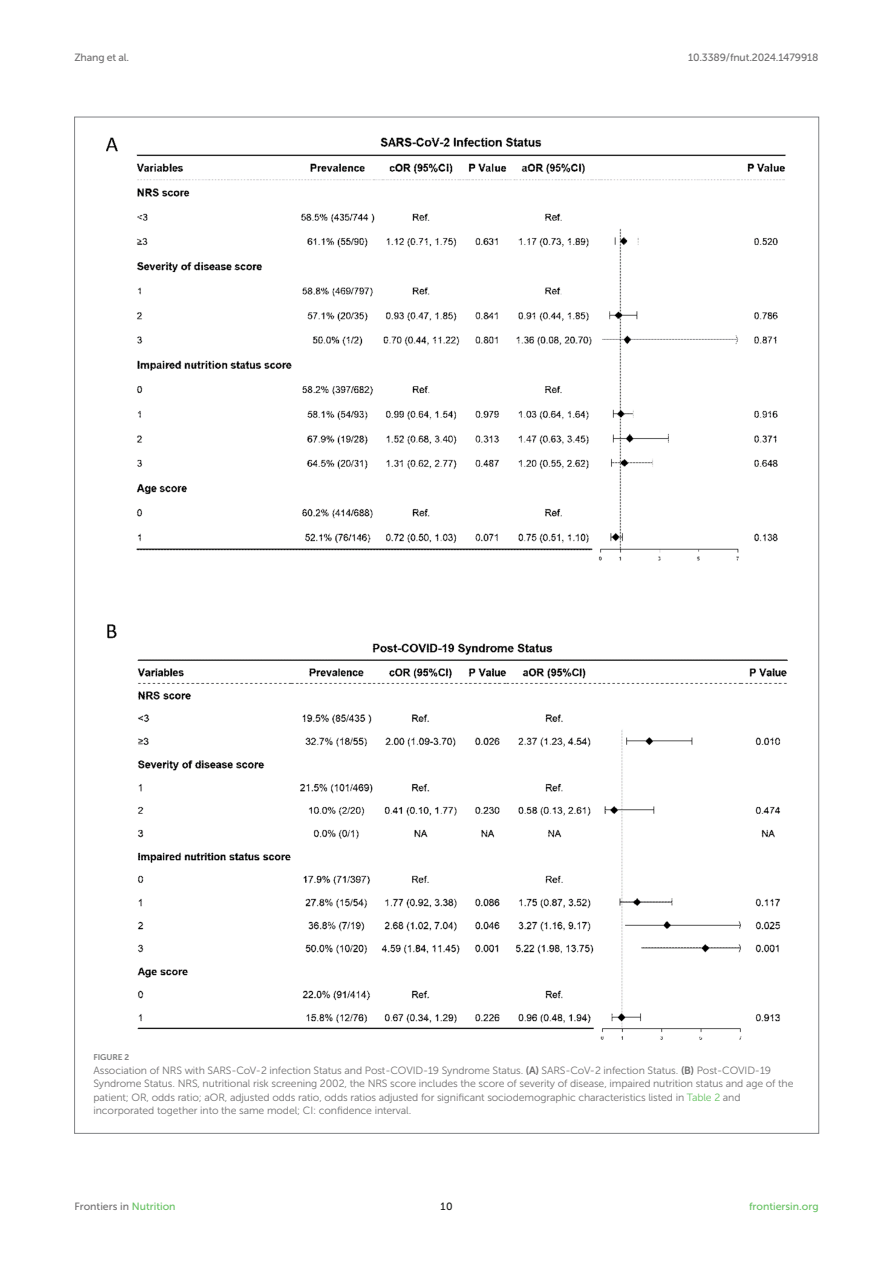
<style>
.page{position:relative;width:893px;height:1263px;background:#fff}
.page>*{position:absolute;margin:0;border:0;box-sizing:border-box;transform-origin:0 0}
.FIG_LEG{font:10.5px/13.5px "Museo Sans 300";letter-spacing:-.01em;color:#706f70}
.t1{font:10.5px "Museo Sans 500";letter-spacing:-.015em;color:#706f70}
.t2{font:10.5px "Museo Sans 500";color:#65c161}
.t3{font:10.5px "Museo Sans 500";color:#1b1c1b}
.FIG_HD{font:8.25px "Museo Sans 700";letter-spacing:-.01em;color:#7e7f7f}
.s1{font-family:"Museo Sans 700"}
.s2{color:#65c161}
</style>
<div class="page">
<img style="left:106px;top:137px;width:682px;height:903px">
<p class="t1" style="left:74px;top:51px;width:56px">Zhang et al.</p>
<p class="t1" style="left:688px;top:51px;width:132px">10.3389/fnut.2024.1479918</p>
<p class="FIG_HD" style="left:94px;top:1053px;width:37px">FIGURE 2</p>
<p class="FIG_LEG" style="left:94px;top:1063px;width:701px">Association of NRS with SARS-CoV-2 infection Status and Post-COVID-19 Syndrome Status. <span class="s1">(A)</span> SARS-CoV-2 infection Status. <span class="s1">(B)</span> Post-COVID-19<br>Syndrome Status. NRS, nutritional risk screening 2002, the NRS score includes the score of severity of disease, impaired nutrition status and age of the patient; OR, odds ratio; aOR, adjusted odds ratio, odds ratios adjusted for significant sociodemographic characteristics listed in <span class="s2">Table 2</span> and incorporated together into the same model; CI: confidence interval.</p>
<p class="t1" style="left:74px;top:1200px;width:103px">Frontiers in <span class="s2">Nutrition</span></p>
<p class="t3" style="left:440px;top:1200px;width:14px">10</p>
<p class="t2" style="left:749px;top:1200px;width:71px">frontiersin.org</p>
</div>
